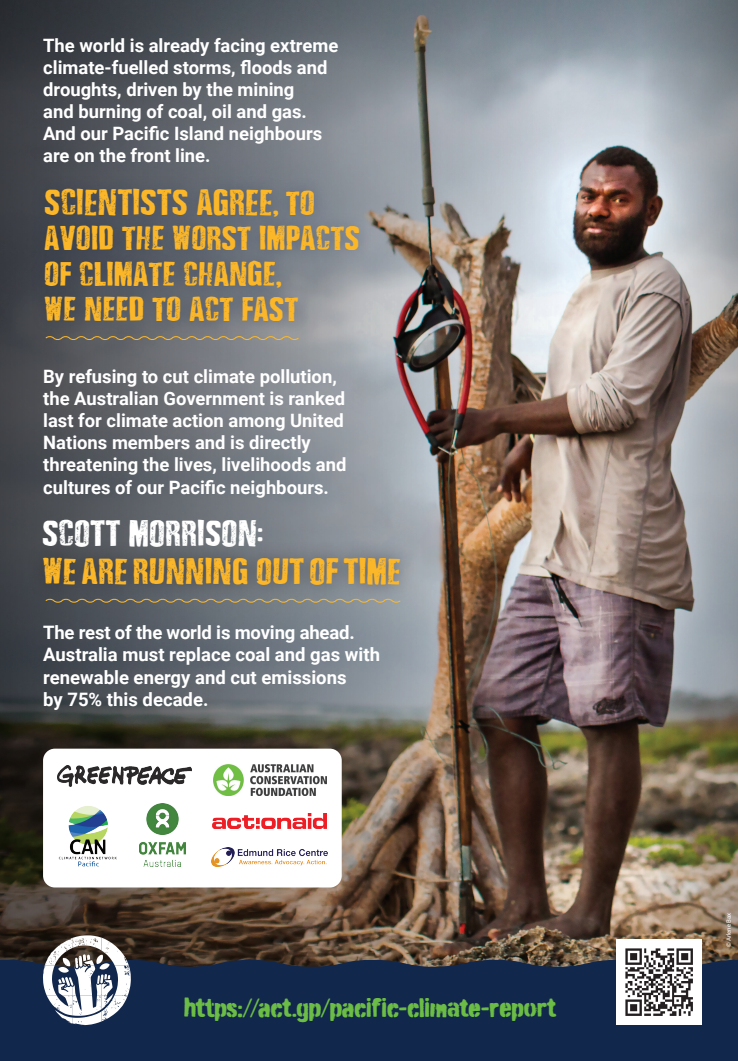
<style>
.page{position:relative;width:738px;height:1061px;background:#fff}
.page>*{position:absolute;margin:0;border:0;box-sizing:border-box;transform-origin:0 0}
.t1{font:30px/35px "Depressionist 3 Revisited";color:#fcb729}
.t2{font:30px "Depressionist 3 Revisited";color:#fff}
.t3{font:26.5px "Burnaby Stencil";letter-spacing:-.005em;color:#6cbd45}
.t4{font:700 18.5px/22.2px "Roboto";color:#fff}
.t5{font:700 18.4px/22.1px "Roboto";color:#fff}
.Photo_Credits_6pt{font:6px "Roboto";color:#fff}
.s1{font-family:"Burnaby Stencil"}
</style>
<div class="page">
<img style="left:563px;top:0;width:79px;height:958px">
<img style="left:0;top:0;width:563px;height:958px">
<div style="left:29px;top:174px;width:344px;height:162px;background:#11274c;opacity:.3"></div>
<div style="left:25px;top:539px;width:392px;height:63px;background:#231f20;opacity:.5"></div>
<svg style="left:44px;top:597px;width:357px;height:7px;background:#827c6b"></svg>
<svg style="left:44px;top:334px;width:255px;height:7px;background:#867d6a"></svg>
<img style="left:642px;top:0;width:95px;height:958px">
<div style="left:0;top:958px;width:396px;height:102px;background:#11274c"></div>
<div style="left:396px;top:958px;width:341px;height:102px;background:#11274c"></div>
<img style="left:616px;top:939px;width:85px;height:85px">
<svg style="left:43px;top:935px;width:88px;height:90px"></svg>
<div style="left:43px;top:748px;width:298px;height:139px;background:#fff;border-radius:12px"></div>
<img style="left:57px;top:765px;width:135px;height:21px">
<img style="left:214px;top:764px;width:113px;height:31px">
<img style="left:58px;top:806px;width:59px;height:61px">
<img style="left:140px;top:803px;width:45px;height:63px">
<img style="left:213px;top:813px;width:113px;height:15px">
<img style="left:211px;top:847px;width:116px;height:19px">
<p class="t5" style="left:43px;top:33px;width:296px">The world is already facing extreme climate-fuelled storms, floods and droughts, driven by the mining<br>and burning of coal, oil and gas.<br>And our Pacific Island neighbours are on the front line.</p>
<p class="t1" style="left:44px;top:187px;width:272px">SCIENTISTS AGREE<span class="s1">,</span> TO</p>
<p class="t1" style="left:44px;top:222px;width:317px">AVOID THE WORST IMPACTS<br>OF CLIMATE CHANGE<span class="s1">,<br></span>WE NEED TO ACT FAST</p>
<p class="t5" style="left:43px;top:365px;width:304px">By refusing to cut climate pollution, the Australian Government is ranked last for climate action among United Nations members and is directly threatening the lives, livelihoods and cultures of our Pacific neighbours.</p>
<p class="t2" style="left:42px;top:518px;width:223px">SCOTT MORRISON<sup>:</sup></p>
<p class="t1" style="left:42px;top:555px;width:359px">WE ARE RUNNING OUT OF TIME</p>
<p class="t4" style="left:43px;top:620px;width:338px">The rest of the world is moving ahead.<br>Australia must replace coal and gas with renewable energy and cut emissions<br>by 75% this decade.</p>
<p class="t3" style="left:184px;top:992px;width:373px">https://act.gp/pacific-climate-report</p>
<p class="Photo_Credits_6pt" style="left:723px;top:947px;width:36px;rotate:-90deg">© Arlene Bax</p>
</div>
